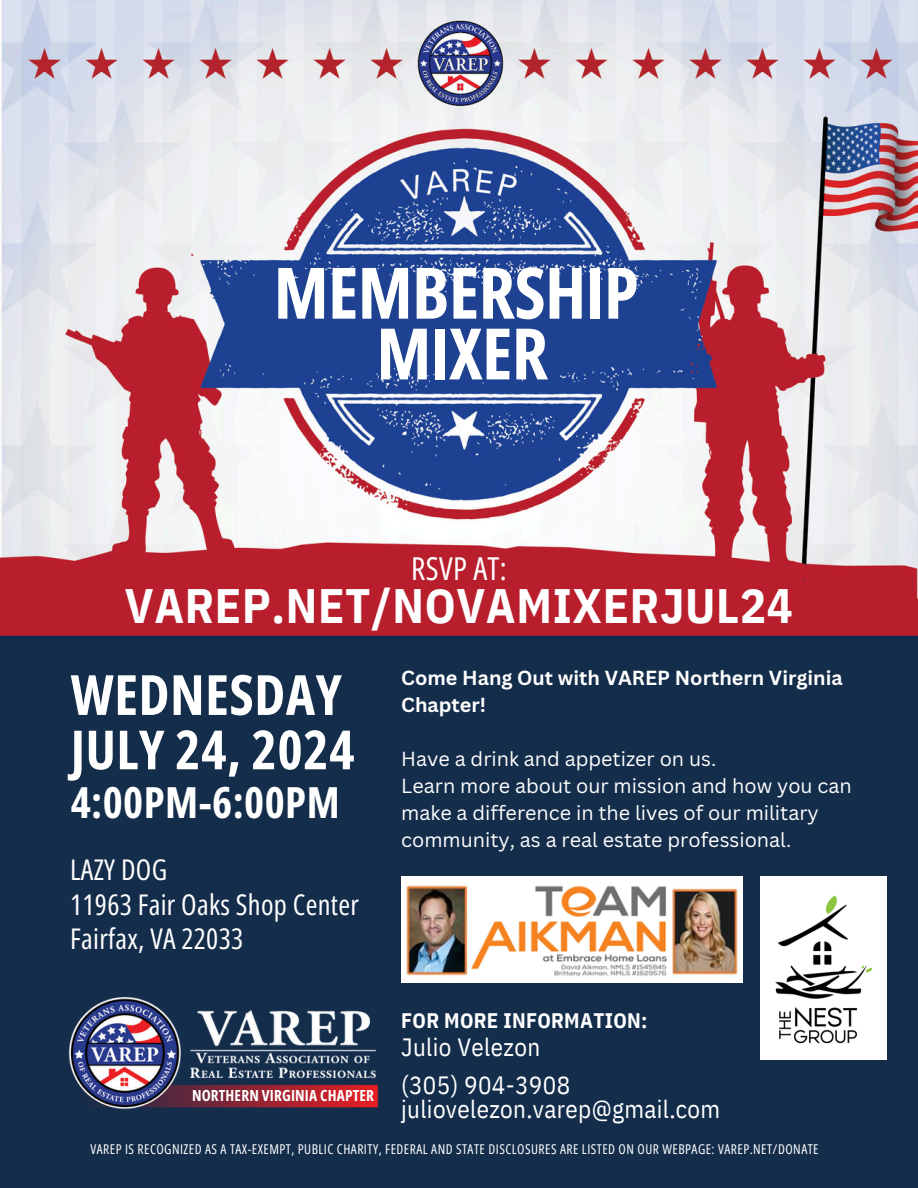
<style>
.page{position:relative;width:918px;height:1188px;background:#fff}
.page>*{position:absolute;margin:0;border:0;box-sizing:border-box;transform-origin:0 0}
.t1{font:700 71.1px/60.8px "Open Sans Condensed";letter-spacing:-.005em;color:#fff;text-align:center}
.t2{font:700 55.5px "Open Sans Condensed";letter-spacing:.01em;color:#fff}
.t3{font:700 54px "Open Sans Condensed";letter-spacing:.01em;color:#fff}
.t4{font:700 48.3px "IBM Plex Sans Cond";letter-spacing:.015em;color:#fff}
.t5{font:700 42.75px "Open Sans Condensed";letter-spacing:.01em;color:#fff}
.t6{font:31.5px "Open Sans Condensed";letter-spacing:.01em;color:#fff}
.t7{font:28.5px/34.8px "Open Sans Condensed";letter-spacing:.01em;color:#fff}
.t8{font:25.05px "IBM Plex Sans Cond";letter-spacing:.015em;color:#fff}
.t9{font:700 21px "IBM Plex Sans Cond";letter-spacing:.015em;color:#fff}
.t10{font:19.8px/27px "Canva Sans";color:#fff}
.t11{font:700 19.8px/27px "Canva Sans";color:#fff}
.t12{font:700 15.3px "Open Sans Condensed";letter-spacing:.01em;color:#fff}
.t13{font:13.5px "Open Sans Condensed";letter-spacing:.035em;color:#fff}
</style>
<div class="page">
<img style="left:0;top:0;width:918px;height:1188px">
<img style="left:0;top:931px;width:498px;height:257px">
<img style="left:401px;top:876px;width:341px;height:106px">
<img style="left:760px;top:876px;width:126px;height:184px">
<h2 class="t1" style="left:274px;top:261px;width:366px">MEMBERSHIP<br>MIXER</h2>
<p class="t6" style="left:411px;top:546px;width:97px">RSVP AT:</p>
<p class="t4" style="left:125px;top:574px;width:670px">VAREP.NET/NOVAMIXERJUL24</p>
<p class="t2" style="left:71px;top:656px;width:273px">WEDNESDAY</p>
<p class="t3" style="left:71px;top:712px;width:285px">JULY 24, 2024</p>
<p class="t5" style="left:71px;top:772px;width:270px">4:00PM-6:00PM</p>
<p class="t7" style="left:70px;top:851px;width:290px">LAZY DOG<br>11963 Fair Oaks Shop Center<br>Fairfax, VA 22033</p>
<p class="t12" style="left:192px;top:1085px;width:183px">NORTHERN VIRGINIA CHAPTER</p>
<h6 class="t11" style="left:401px;top:664px;width:443px">Come Hang Out with VAREP Northern Virginia<br>Chapter!</h6>
<h6 class="t10" style="left:401px;top:745px;width:317px">Have a drink and appetizer on us.</h6>
<p class="t10" style="left:401px;top:772px;width:452px">Learn more about our mission and how you can make a difference in the lives of our military community, as a real estate professional.</p>
<h4 class="t9" style="left:401px;top:1006px;width:248px">FOR MORE INFORMATION:</h4>
<p class="t8" style="left:401px;top:1031px;width:140px">Julio Velezon</p>
<p class="t8" style="left:401px;top:1068px;width:170px">(305) 904-3908</p>
<h6 class="t8" style="left:401px;top:1093px;width:321px">juliovelezon.varep@gmail.com</h6>
<h5 class="t13" style="left:90px;top:1139px;width:730px">VAREP IS RECOGNIZED AS A TAX-EXEMPT, PUBLIC CHARITY, FEDERAL AND STATE DISCLOSURES ARE LISTED ON OUR WEBPAGE: VAREP.NET/DONATE</h5>
</div>
